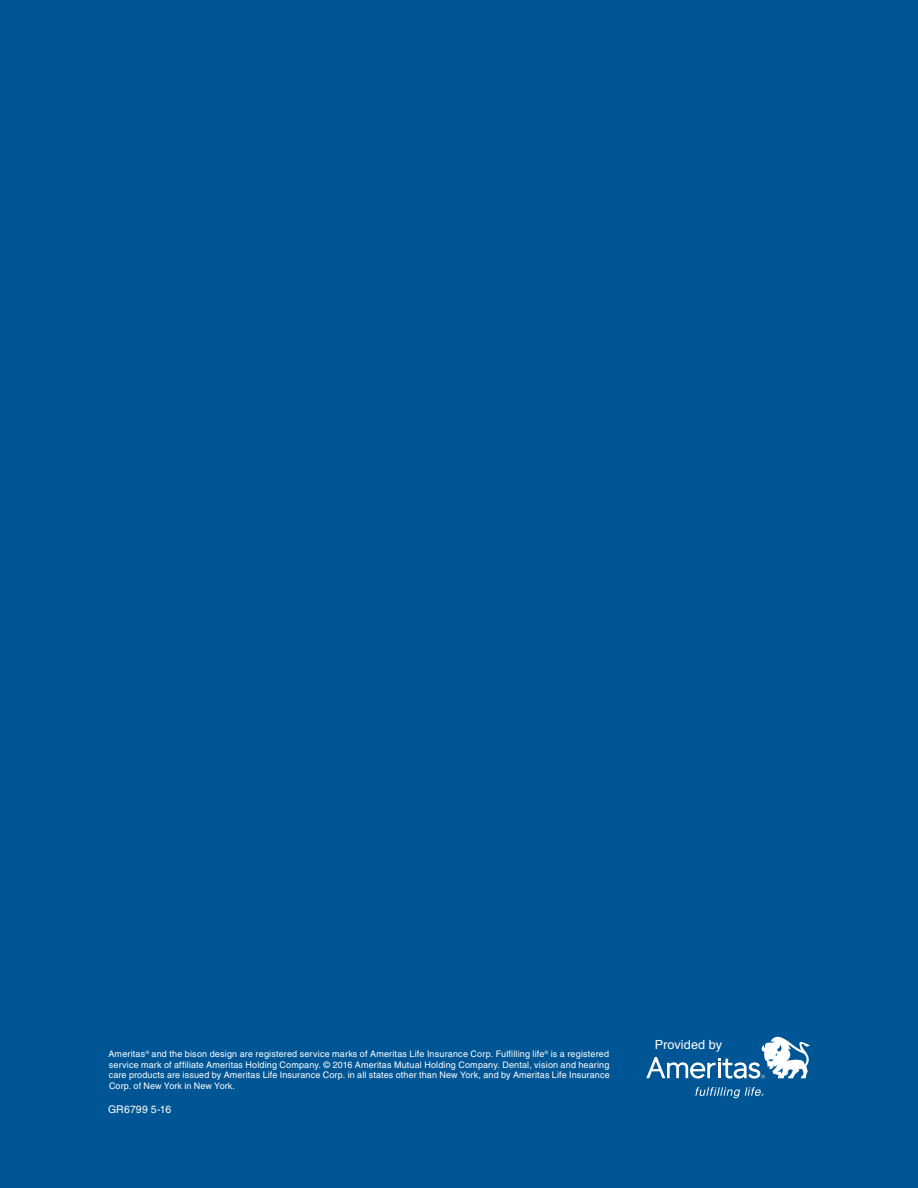
<style>
.page{position:relative;width:918px;height:1188px;background:#005695}
.page>*{position:absolute;margin:0;border:0;box-sizing:border-box;transform-origin:0 0}
.t1{font:12.6px "Helvetica LT Std";letter-spacing:.01em;color:#fff}
.t2{font:10.5px "Helvetica LT Std";letter-spacing:.01em;color:#fff}
.t3{font:9px/10.8px "Helvetica LT Std";letter-spacing:.015em;color:#fff;text-align:justify}
</style>
<div class="page">
<svg style="left:646px;top:1037px;width:164px;height:42px"></svg>
<svg style="left:695px;top:1087px;width:69px;height:11px"></svg>
<p class="t3" style="left:108px;top:1048px;width:503px">Ameritas<sup>®</sup> and the bison design are registered service marks of Ameritas Life Insurance Corp. Fulfilling life<sup>®</sup> is a registered service mark of affiliate Ameritas Holding Company. © 2016 Ameritas Mutual Holding Company. Dental, vision and hearing care products are issued by Ameritas Life Insurance Corp. in all states other than New York, and by Ameritas Life Insurance Corp. of New York in New York.</p>
<p class="t2" style="left:108px;top:1103px;width:65px">GR6799 5-16</p>
<h1 class="t1" style="left:655px;top:1037px;width:69px">Provided by</h1>
</div>
